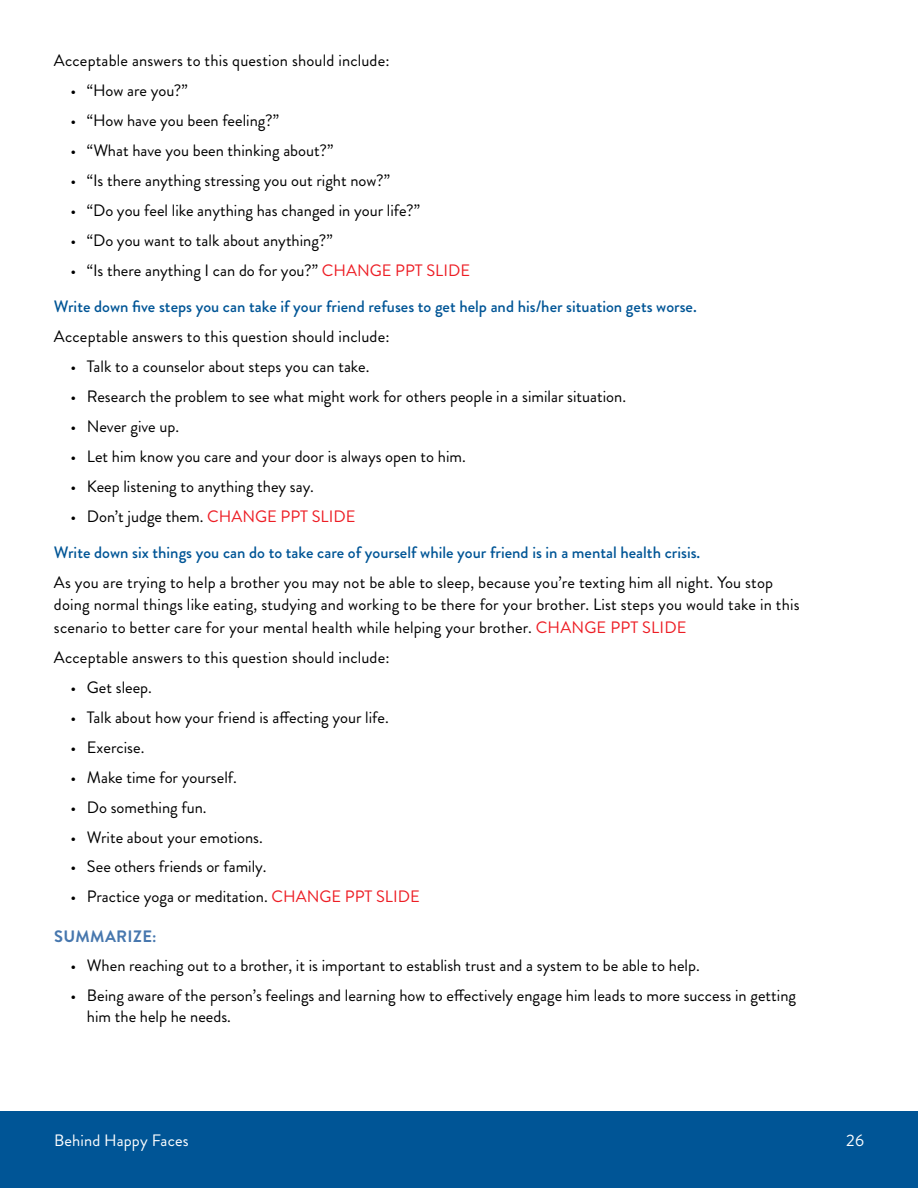
<style>
.page{position:relative;width:918px;height:1188px;background:#fff}
.page>*{position:absolute;margin:0;border:0;box-sizing:border-box;transform-origin:0 0}
.t1{font:16.5px/22.5px "Brandon Grotesque";color:#000}
.t2{font:500 16.5px/36px "Brandon Grotesque";color:#005596}
.t3{font:16.5px "Brandon Grotesque";letter-spacing:.01em;color:#fff}
.t4{font:700 16.5px "Brandon Grotesque";letter-spacing:.02em;color:#4777ae}
.s1{font-weight:400;color:#000}
.s2{font-weight:400;color:#ed1d24}
.s3{color:#ed1d24}
</style>
<div class="page">
<div style="left:0;top:1111px;width:918px;height:77px;background:#005596"></div>
<p class="t1" style="left:54px;top:49px;width:337px">Acceptable answers to this question should include:</p>
<p class="t1" style="left:70px;top:79px;width:119px">• “How are you?”</p>
<p class="t1" style="left:70px;top:109px;width:210px">• “How have you been feeling?”</p>
<p class="t1" style="left:70px;top:139px;width:264px">• “What have you been thinking about?”</p>
<p class="t1" style="left:70px;top:169px;width:321px">• “Is there anything stressing you out right now?”</p>
<p class="t1" style="left:70px;top:199px;width:351px">• “Do you feel like anything has changed in your life?”</p>
<p class="t1" style="left:70px;top:229px;width:264px">• “Do you want to talk about anything?”</p>
<p class="t2" style="left:54px;top:252px;width:644px;text-indent:16px"><span class="s1">• “Is there anything I can do for you?”</span> <span class="s2">CHANGE PPT SLIDE<br></span>Write down five steps you can take if your friend refuses to get help and his/her situation gets worse.</p>
<p class="t1" style="left:54px;top:325px;width:337px">Acceptable answers to this question should include:</p>
<p class="t1" style="left:70px;top:355px;width:301px">• Talk to a counselor about steps you can take.</p>
<p class="t1" style="left:70px;top:385px;width:557px">• Research the problem to see what might work for others people in a similar situation.</p>
<p class="t1" style="left:70px;top:415px;width:110px">• Never give up.</p>
<p class="t1" style="left:70px;top:445px;width:397px">• Let him know you care and your door is always open to him.</p>
<p class="t1" style="left:70px;top:475px;width:245px">• Keep listening to anything they say.</p>
<p class="t2" style="left:54px;top:498px;width:648px;text-indent:16px"><span class="s1">• Don’t judge them.</span> <span class="s2">CHANGE PPT SLIDE<br></span>Write down six things you can do to take care of yourself while your friend is in a mental health crisis.</p>
<p class="t1" style="left:54px;top:571px;width:747px">As you are trying to help a brother you may not be able to sleep, because you’re texting him all night. You stop doing normal things like eating, studying and working to be there for your brother. List steps you would take in this scenario to better care for your mental health while helping your brother. <span class="s3">CHANGE PPT SLIDE</span></p>
<p class="t1" style="left:54px;top:646px;width:337px">Acceptable answers to this question should include:</p>
<p class="t1" style="left:70px;top:676px;width:83px">• Get sleep.</p>
<p class="t1" style="left:70px;top:706px;width:320px">• Talk about how your friend is affecting your life.</p>
<p class="t1" style="left:70px;top:736px;width:75px">• Exercise.</p>
<p class="t1" style="left:70px;top:766px;width:168px">• Make time for yourself.</p>
<p class="t1" style="left:70px;top:796px;width:138px">• Do something fun.</p>
<p class="t1" style="left:70px;top:826px;width:194px">• Write about your emotions.</p>
<p class="t1" style="left:70px;top:856px;width:197px">• See others friends or family.</p>
<p class="t1" style="left:70px;top:886px;width:351px">• Practice yoga or meditation. <span class="s3">CHANGE PPT SLIDE</span></p>
<p class="t4" style="left:54px;top:924px;width:104px">SUMMARIZE:</p>
<p class="t1" style="left:70px;top:955px;width:631px">• When reaching out to a brother, it is important to establish trust and a system to be able to help.</p>
<p class="t1" style="left:87px;top:986px;width:711px;line-height:21px;text-indent:-16px">• Being aware of the person’s feelings and learning how to effectively engage him leads to more success in getting him the help he needs.</p>
<p class="t3" style="left:54px;top:1129px;width:136px">Behind Happy Faces</p>
<p class="t3" style="left:846px;top:1129px;width:19px">26</p>
</div>
